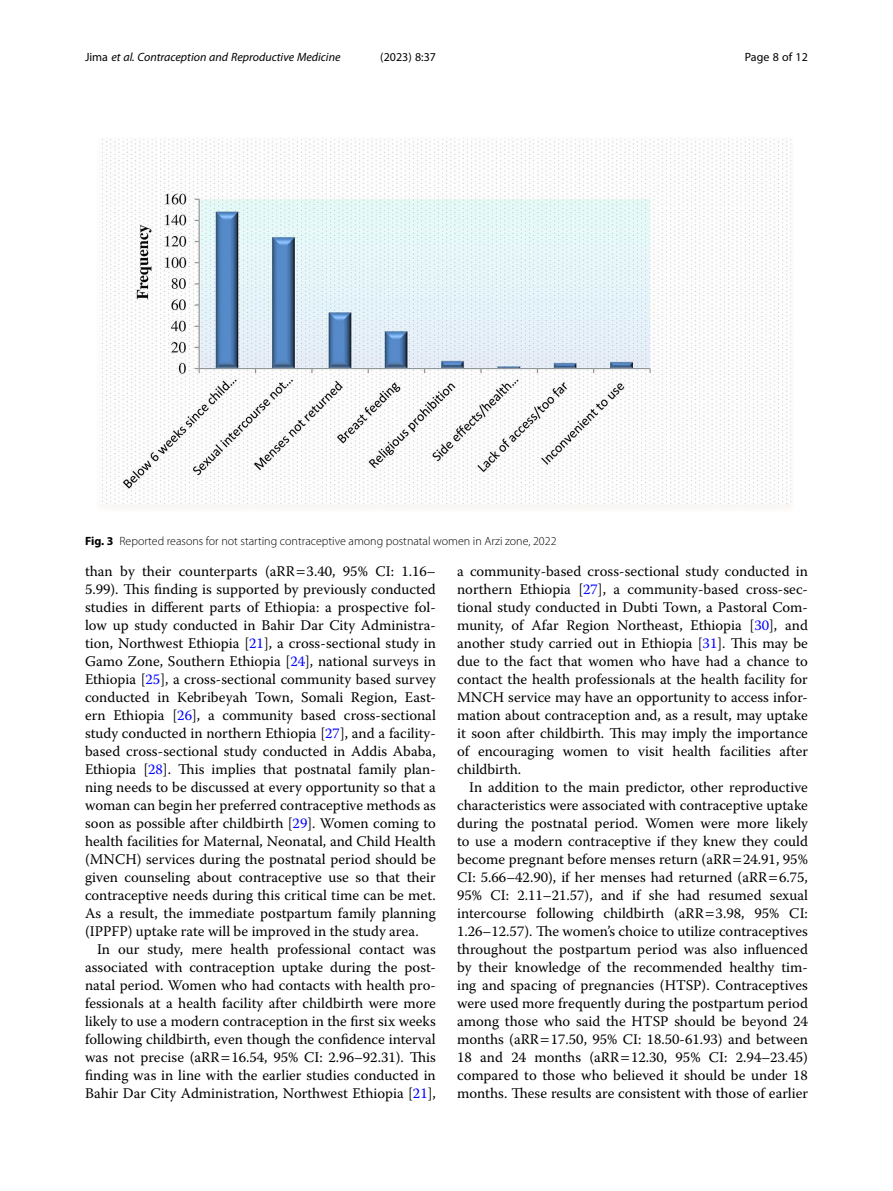
<style>
.page{position:relative;width:893px;height:1191px;background:#fff}
.page>*{position:absolute;margin:0;border:0;box-sizing:border-box;transform-origin:0 0}
.Body_Text_Indent{font:14.7px/18px "Warnock Pro";color:#000;text-align:justify}
.Figure_Caption{font:300 12px "Myriad Pro";color:#000}
.t1{font:italic 12px "Myriad Pro";color:#000}
.t2{font:12px "Myriad Pro";color:#000}
.s1{font-style:normal}
.s2{font-weight:700}
.s3{color:#00f}
</style>
<div class="page">
<img style="left:101px;top:138px;width:691px;height:370px">
<p class="t1" style="left:85px;top:50px;width:257px"><span class="s1">Jima</span> et al. Contraception and Reproductive Medicine</p>
<p class="t2" style="left:380px;top:50px;width:57px">(2023) 8:37</p>
<p class="t2" style="left:745px;top:50px;width:65px">Page 8 of 12</p>
<p class="Figure_Caption" style="left:85px;top:534px;width:473px"><span class="s2">Fig. 3</span> Reported reasons for not starting contraceptive among postnatal women in Arzi zone, 2022</p>
<p class="Body_Text_Indent" style="left:85px;top:562px;width:352px">than by their counterparts (aRR 3.40, 95% CI: 1.16– 5.99). This finding is supported by previously conducted studies in different parts of Ethiopia: a prospective fol&shy;low up study conducted in Bahir Dar City Administra&shy;tion, Northwest Ethiopia [<span class="s3">21</span>], a cross-sectional study in Gamo Zone, Southern Ethiopia [<span class="s3">24</span>], national surveys in Ethiopia [<span class="s3">25</span>], a cross-sectional community based survey conducted in Kebribeyah Town, Somali Region, East&shy;ern Ethiopia [<span class="s3">26</span>], a community based cross-sectional study conducted in northern Ethiopia [<span class="s3">27</span>], and a facility&shy;based cross-sectional study conducted in Addis Ababa, Ethiopia [<span class="s3">28</span>]. This implies that postnatal family plan&shy;ning needs to be discussed at every opportunity so that a woman can begin her preferred contraceptive methods as soon as possible after childbirth [<span class="s3">29</span>]. Women coming to health facilities for Maternal, Neonatal, and Child Health (MNCH) services during the postnatal period should be given counseling about contraceptive use so that their contraceptive needs during this critical time can be met.<br>As a result, the immediate postpartum family planning (IPPFP) uptake rate will be improved in the study area.</p>
<p class="Body_Text_Indent" style="left:85px;top:940px;width:352px;text-indent:12px">In our study, mere health professional contact was associated with contraception uptake during the post&shy;natal period. Women who had contacts with health pro&shy;fessionals at a health facility after childbirth were more likely to use a modern contraception in the first six weeks following childbirth, even though the confidence interval was not precise (aRR 16.54, 95% CI: 2.96–92.31). This finding was in line with the earlier studies conducted in Bahir Dar City Administration, Northwest Ethiopia [<span class="s3">21</span>],</p>
<p class="Body_Text_Indent" style="left:457px;top:562px;width:352px">a community-based cross-sectional study conducted in northern Ethiopia [<span class="s3">27</span>], a community-based cross-sec&shy;tional study conducted in Dubti Town, a Pastoral Com&shy;munity, of Afar Region Northeast, Ethiopia [<span class="s3">30</span>], and another study carried out in Ethiopia [<span class="s3">31</span>]. This may be due to the fact that women who have had a chance to contact the health professionals at the health facility for MNCH service may have an opportunity to access infor&shy;mation about contraception and, as a result, may uptake it soon after childbirth. This may imply the importance of encouraging women to visit health facilities after childbirth.</p>
<p class="Body_Text_Indent" style="left:457px;top:778px;width:352px;text-indent:12px">In addition to the main predictor, other reproductive characteristics were associated with contraceptive uptake during the postnatal period. Women were more likely to use a modern contraceptive if they knew they could become pregnant before menses return (aRR 24.91, 95% CI: 5.66–42.90), if her menses had returned (aRR 6.75, 95% CI: 2.11–21.57), and if she had resumed sexual intercourse following childbirth (aRR 3.98, 95% CI:<br>1.26–12.57). The women’s choice to utilize contraceptives throughout the postpartum period was also influenced by their knowledge of the recommended healthy tim&shy;ing and spacing of pregnancies (HTSP). Contraceptives were used more frequently during the postpartum period among those who said the HTSP should be beyond 24 months (aRR 17.50, 95% CI: 18.50-61.93) and between 18 and 24 months (aRR 12.30, 95% CI: 2.94–23.45) compared to those who believed it should be under 18 months. These results are consistent with those of earlier</p>
</div>
